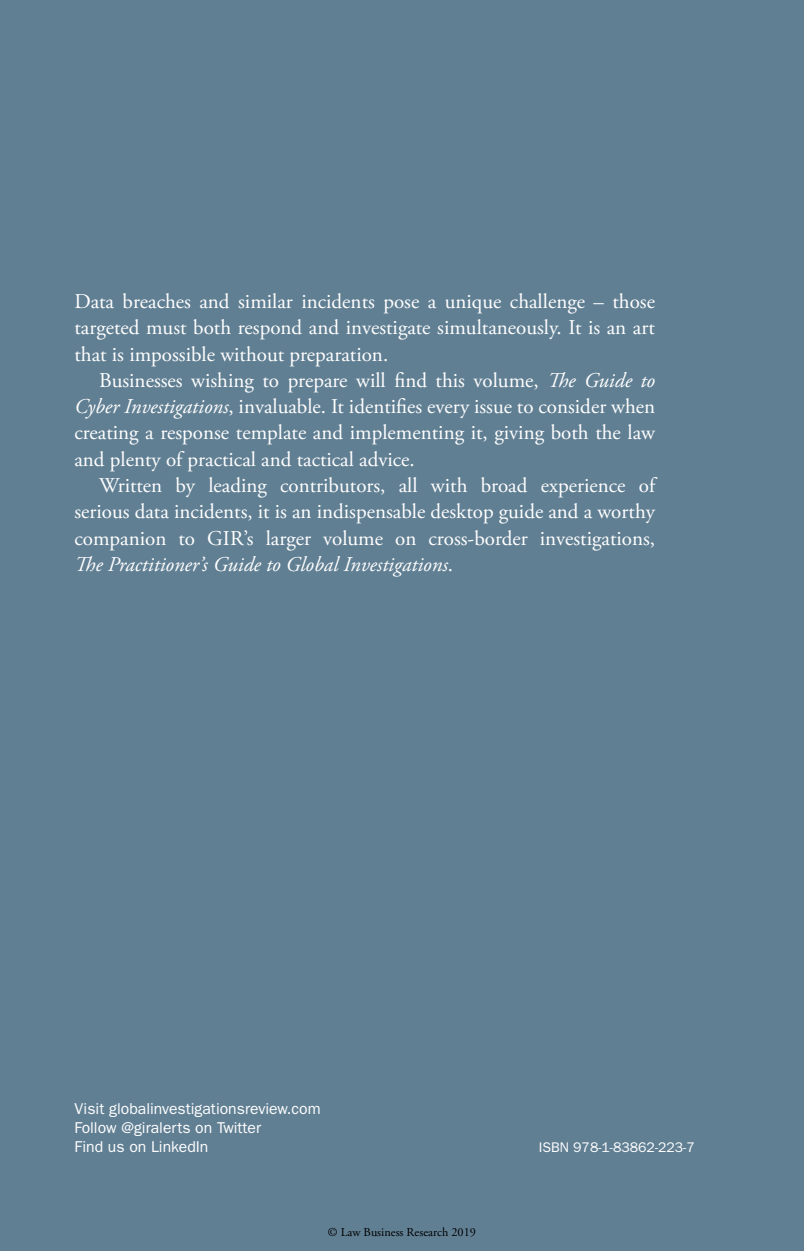
<style>
.page{position:relative;width:804px;height:1251px;background:#fff}
.page>*{position:absolute;margin:0;border:0;box-sizing:border-box;transform-origin:0 0}
.t1{font:21px/26.2px "Adobe Garamond Pro";color:#fff;text-align:justify}
.t2{font:15.75px/18.9px "ITC Franklin Gothic Std";color:#fff}
.t3{font:14px "ITC Franklin Gothic Std";color:#fff}
.t4{font:12.25px "Adobe Garamond Pro";color:#000}
.s1{font-style:italic}
</style>
<div class="page">
<div style="left:0;top:0;width:804px;height:1250px;background:#617f93"></div>
<p class="t1" style="left:74px;top:289px;width:582px">Data breaches and similar incidents pose a unique challenge – those targeted must both respond and investigate simultaneously. It is an art that is impossible without preparation.</p>
<p class="t1" style="left:74px;top:368px;width:582px;text-indent:25px">Businesses wishing to prepare will find this volume, <span class="s1">The Guide to Cyber Investigations</span>, invaluable. It identifies every issue to consider when creating a response template and implementing it, giving both the law and plenty of practical and tactical advice.</p>
<p class="t1" style="left:74px;top:473px;width:582px;text-indent:25px">Written by leading contributors, all with broad experience of serious data incidents, it is an indispensable desktop guide and a worthy companion to GIR’s larger volume on cross-border investigations, <span class="s1">The Practitioner’s Guide to Global Investigations</span>.</p>
<p class="t2" style="left:74px;top:1098px;width:248px">Visit globalinvestigationsreview.com<br>Follow @giralerts on Twitter<br>Find us on LinkedIn</p>
<p class="t4" style="left:328px;top:1224px;width:150px">© Law Business Research 2019</p>
<p class="t3" style="left:539px;top:1138px;width:157px">ISBN 978-1-83862-223-7</p>
</div>
